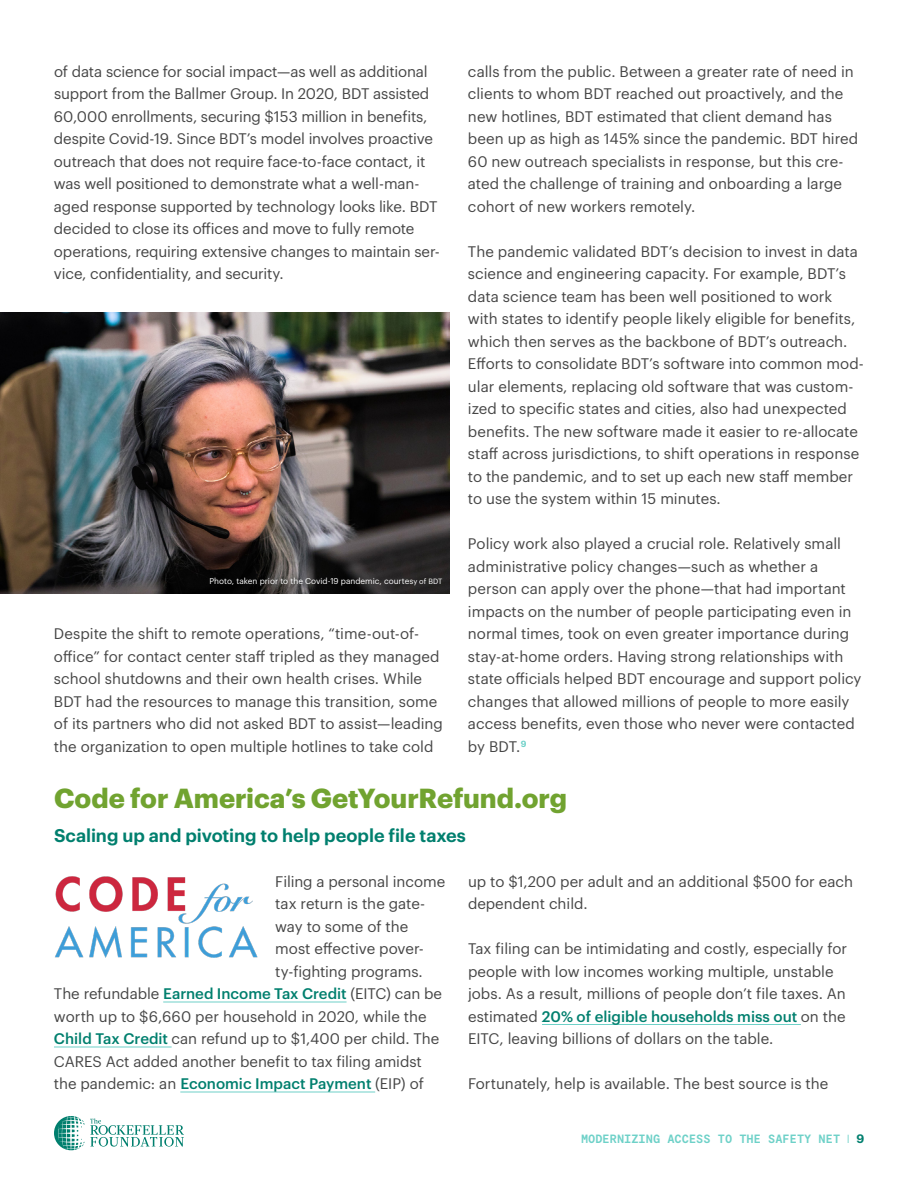
<style>
.page{position:relative;width:918px;height:1188px;background:#fff}
.page>*{position:absolute;margin:0;border:0;box-sizing:border-box;transform-origin:0 0}
.t1{font:700 27px "Graphik";color:#71a330}
.t2{font:600 18px "Graphik";color:#007f6e}
.t3{font:15px/22.5px "Graphik";color:#464646}
.t4{font:12px "Moderat Trial Mono Bold";color:#6ed1c8}
.t5{font:8.25px "Graphik";color:#fff}
.s1{font-weight:500;color:#007f6e}
.s2{font-size:7.5px}
.s3{font-family:"Graphik";font-weight:600;color:#007f6e}
</style>
<div class="page">
<svg style="left:54px;top:1116px;width:130px;height:34px"></svg>
<hr style="left:163px;top:1002px;width:184px;height:1px;background:#6ed1c8">
<hr style="left:54px;top:1047px;width:118px;height:1px;background:#6ed1c8">
<hr style="left:180px;top:1092px;width:195px;height:1px;background:#6ed1c8">
<hr style="left:542px;top:1024px;width:259px;height:1px;background:#6ed1c8">
<img style="left:55px;top:876px;width:202px;height:82px">
<img style="left:0;top:313px;width:450px;height:281px">
<p class="t3" style="left:54px;top:59px;width:387px">of data science for social impact—as well as additional support from the Ballmer Group. In 2020, BDT assisted 60,000 enrollments, securing $153 million in benefits, despite Covid-19. Since BDT’s model involves proactive outreach that does not require face-to-face contact, it was well positioned to demonstrate what a well-man&shy;aged response supported by technology looks like. BDT decided to close its offices and move to fully remote operations, requiring extensive changes to maintain ser&shy;vice, confidentiality, and security.</p>
<p class="t3" style="left:468px;top:59px;width:392px">calls from the public. Between a greater rate of need in clients to whom BDT reached out proactively, and the new hotlines, BDT estimated that client demand has been up as high as 145% since the pandemic. BDT hired 60 new outreach specialists in response, but this cre&shy;ated the challenge of training and onboarding a large cohort of new workers remotely.</p>
<p class="t3" style="left:468px;top:239px;width:397px">The pandemic validated BDT’s decision to invest in data science and engineering capacity. For example, BDT’s data science team has been well positioned to work with states to identify people likely eligible for benefits, which then serves as the backbone of BDT’s outreach.<br>Efforts to consolidate BDT’s software into common mod&shy;ular elements, replacing old software that was custom&shy;ized to specific states and cities, also had unexpected benefits. The new software made it easier to re-allocate staff across jurisdictions, to shift operations in response to the pandemic, and to set up each new staff member to use the system within 15 minutes.</p>
<p class="t3" style="left:468px;top:531px;width:395px">Policy work also played a crucial role. Relatively small administrative policy changes—such as whether a person can apply over the phone—that had important impacts on the number of people participating even in normal times, took on even greater importance during stay-at-home orders. Having strong relationships with state officials helped BDT encourage and support policy changes that allowed millions of people to more easily access benefits, even those who never were contacted by BDT.<sup>9</sup></p>
<h1 class="t1" style="left:54px;top:777px;width:515px">Code for America’s GetYourRefund.org</h1>
<p class="t2" style="left:54px;top:821px;width:413px">Scaling up and pivoting to help people file taxes</p>
<p class="t3" style="left:275px;top:869px;width:172px">Filing a personal income</p>
<p class="t3" style="left:275px;top:891px;width:152px">tax return is the gate-</p>
<p class="t3" style="left:275px;top:914px;width:135px">way to some of the</p>
<p class="t3" style="left:275px;top:936px;width:150px">most effective pover-</p>
<p class="t3" style="left:275px;top:959px;width:149px">ty-fighting programs.</p>
<p class="t3" style="left:54px;top:981px;width:390px">The refundable <span class="s1">Earned Income Tax Credit</span> (EITC) can be</p>
<p class="t3" style="left:54px;top:1004px;width:374px">worth up to $6,660 per household in 2020, while the</p>
<p class="t3" style="left:54px;top:1026px;width:387px"><span class="s1">Child Tax Credit</span> can refund up to $1,400 per child. The</p>
<p class="t3" style="left:54px;top:1049px;width:369px">CARES Act added another benefit to tax filing amidst</p>
<p class="t3" style="left:54px;top:1071px;width:371px">the pandemic: an <span class="s1">Economic Impact Payment</span> (EIP) of</p>
<p class="t5" style="left:209px;top:575px;width:234px">Photo, taken prior to the Covid-19 pandemic, courtes<span class="s2">y of BDT</span></p>
<p class="t3" style="left:54px;top:621px;width:390px">Despite the shift to remote operations, “time-out-of&shy;office” for contact center staff tripled as they managed school shutdowns and their own health crises. While BDT had the resources to manage this transition, some of its partners who did not asked BDT to assist—leading the organization to open multiple hotlines to take cold</p>
<p class="t3" style="left:468px;top:869px;width:386px">up to $1,200 per adult and an additional $500 for each dependent child.</p>
<p class="t3" style="left:468px;top:936px;width:381px">Tax filing can be intimidating and costly, especially for people with low incomes working multiple, unstable jobs. As a result, millions of people don’t file taxes. An estimated <span class="s1">20% of eligible households miss out</span> on the EITC, leaving billions of dollars on the table.</p>
<p class="t3" style="left:468px;top:1071px;width:362px">Fortunately, help is available. The best source is the</p>
<p class="t4" style="left:581px;top:1135px;width:285px">MODERNIZING ACCESS TO THE SAFETY NET ❘ <span class="s3">9</span></p>
</div>
